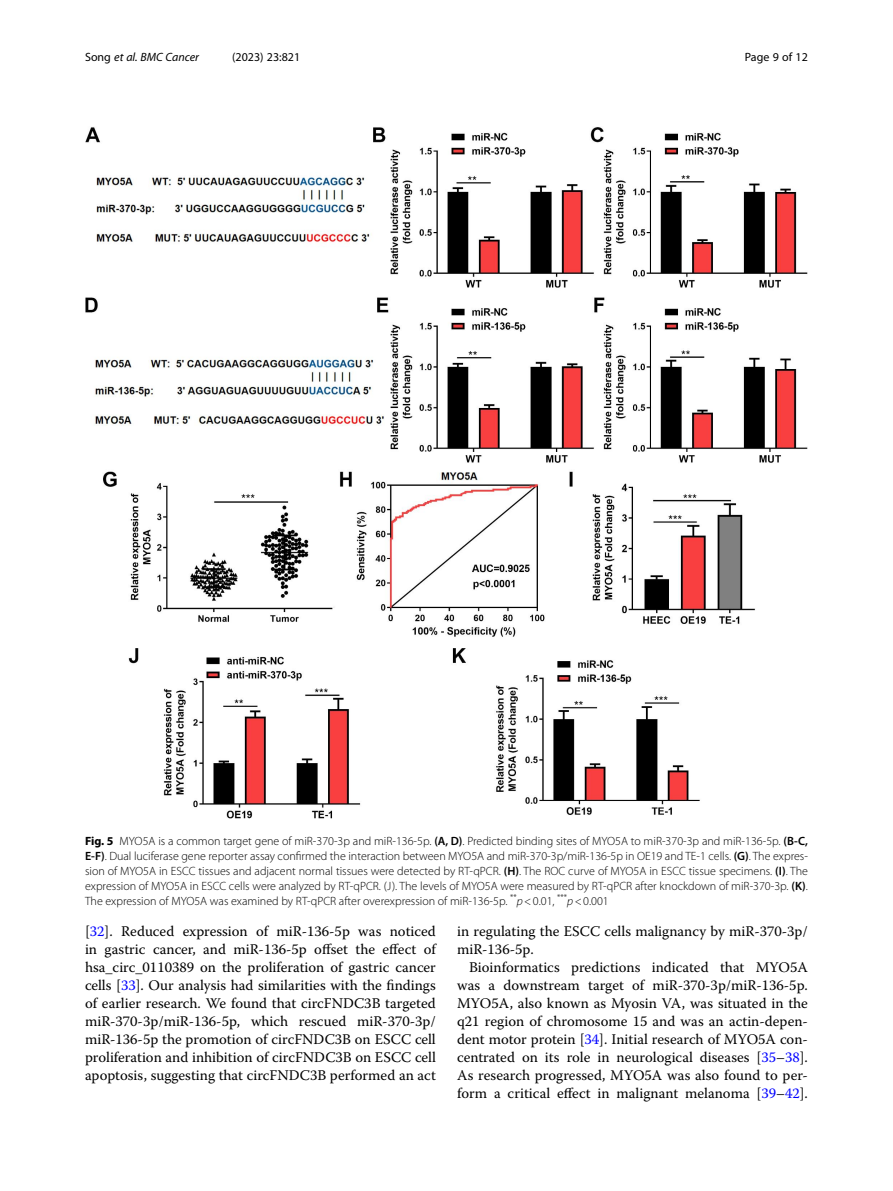
<style>
.page{position:relative;width:893px;height:1191px;background:#fff}
.page>*{position:absolute;margin:0;border:0;box-sizing:border-box;transform-origin:0 0}
.Body_Text_Indent{font:14.7px/18px "Warnock Pro";color:#000;text-align:justify}
.Figure_Caption{font:300 12px/15px "Myriad Pro";color:#000;text-align:justify}
.t1{font:12px "Myriad Pro";color:#000}
.t2{font:italic 12px "Myriad Pro";color:#000}
.s1{font-style:normal}
.s2{font-weight:700}
.s3{font-weight:600}
.s4{font-style:italic}
.s5{color:#00f}
</style>
<div class="page">
<img style="left:85px;top:127px;width:723px;height:691px">
<p class="t2" style="left:85px;top:50px;width:115px"><span class="s1">Song</span> et al. BMC Cancer</p>
<p class="t1" style="left:232px;top:50px;width:70px">(2023) 23:821</p>
<p class="t1" style="left:745px;top:50px;width:65px">Page 9 of 12</p>
<p class="Figure_Caption" style="left:85px;top:834px;width:724px"><span class="s2">Fig. 5</span> MYO5A is a common target gene of miR-370-3p and miR-136-5p. <span class="s3">(A, D)</span>. Predicted binding sites of MYO5A to miR-370-3p and miR-136-5p. <span class="s3">(B-C, E-F)</span>. Dual luciferase gene reporter assay confirmed the interaction between MYO5A and miR-370-3p/miR-136-5p in OE19 and TE-1 cells. <span class="s3">(G)</span>. The expres&shy;sion of MYO5A in ESCC tissues and adjacent normal tissues were detected by RT-qPCR. <span class="s3">(H)</span>. The ROC curve of MYO5A in ESCC tissue specimens. <span class="s3">(I)</span>. The expression of MYO5A in ESCC cells were analyzed by RT-qPCR. (J). The levels of MYO5A were measured by RT-qPCR after knockdown of miR-370-3p. <span class="s3">(K)</span>.<br>The expression of MYO5A was examined by RT-qPCR after overexpression of miR-136-5p. <sup>**</sup><span class="s4">p</span>&lt;0.01, <sup>***</sup><span class="s4">p</span>&lt;0.001</p>
<p class="Body_Text_Indent" style="left:85px;top:922px;width:352px">[<span class="s5">32</span>]. Reduced expression of miR-136-5p was noticed in gastric cancer, and miR-136-5p offset the effect of hsa_circ_0110389 on the proliferation of gastric cancer cells [<span class="s5">33</span>]. Our analysis had similarities with the findings of earlier research. We found that circFNDC3B targeted miR-370-3p/miR-136-5p, which rescued miR-370-3p/ miR-136-5p the promotion of circFNDC3B on ESCC cell proliferation and inhibition of circFNDC3B on ESCC cell apoptosis, suggesting that circFNDC3B performed an act</p>
<p class="Body_Text_Indent" style="left:457px;top:922px;width:352px">in regulating the ESCC cells malignancy by miR-370-3p/ miR-136-5p.</p>
<p class="Body_Text_Indent" style="left:457px;top:958px;width:352px;text-indent:12px">Bioinformatics predictions indicated that MYO5A was a downstream target of miR-370-3p/miR-136-5p.<br>MYO5A, also known as Myosin VA, was situated in the q21 region of chromosome 15 and was an actin-depen&shy;dent motor protein [<span class="s5">34</span>]. Initial research of MYO5A con&shy;centrated on its role in neurological diseases [<span class="s5">35</span>–<span class="s5">38</span>].<br>As research progressed, MYO5A was also found to per&shy;form a critical effect in malignant melanoma [<span class="s5">39</span>–<span class="s5">42</span>].</p>
</div>
